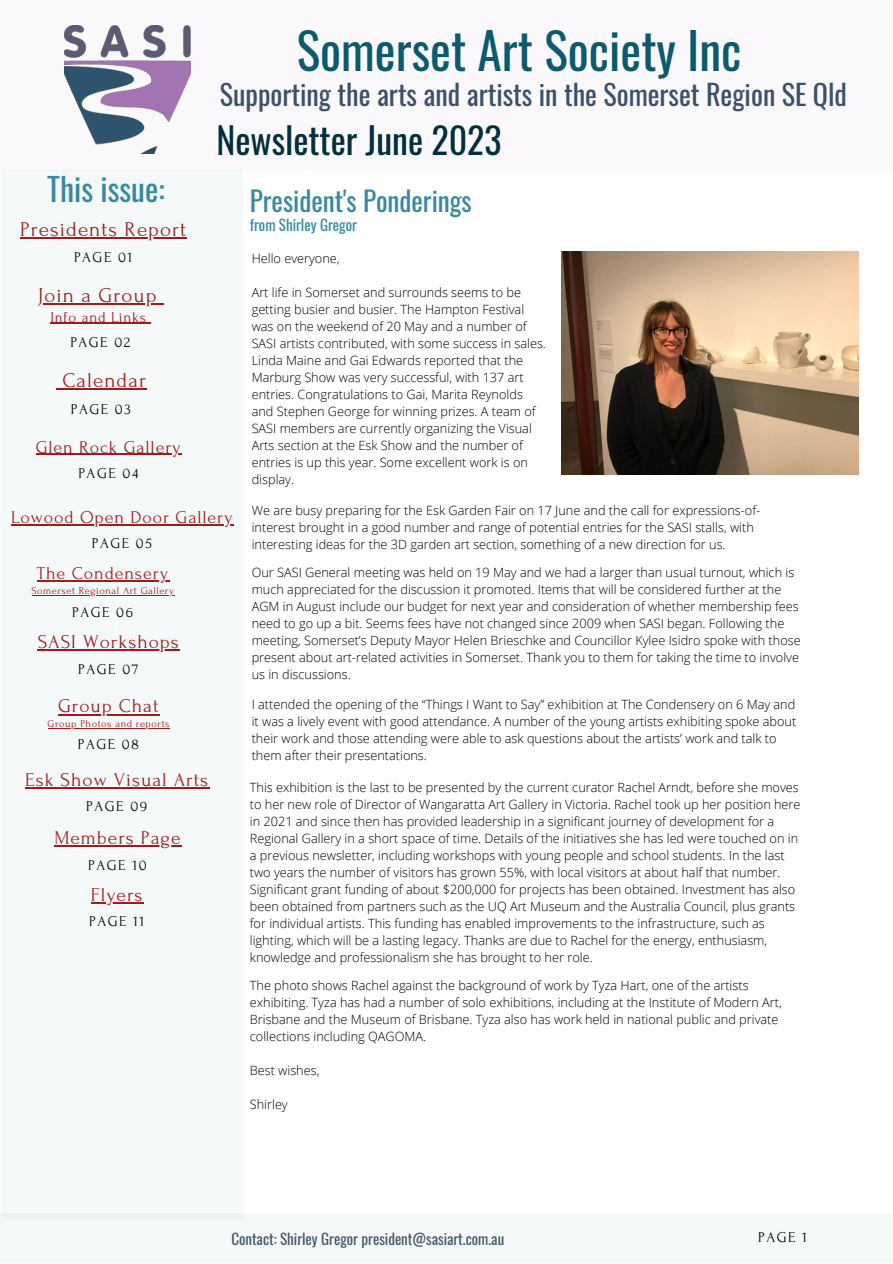
<style>
.page{position:relative;width:893px;height:1264px;background:#fff}
.page>*{position:absolute;margin:0;border:0;box-sizing:border-box;transform-origin:0 0}
.t1{font:49.5px "Oswald";color:#0b5a6d}
.t2{font:36px "Oswald";color:#012f3d}
.t3{font:31.5px "Oswald";color:#3589a1}
.t4{font:28.05px "Oswald";color:#3a506b}
.t5{font:27.15px "Oswald";color:#3589a1}
.t6{font:21px "Forum";letter-spacing:.05em;color:#a21b1b}
.t7{font:19.5px "Forum";letter-spacing:.05em;color:#a21b1b}
.t8{font:18px "Forum";letter-spacing:.05em;color:#a21b1b}
.t9{font:15px "Forum";letter-spacing:.1em;color:#000}
.t10{font:15px "Oswald";color:#435967}
.t11{font:15px "Oswald";color:#3589a1}
.t12{font:15px "Forum";letter-spacing:.05em;color:#a21b1b}
.t13{font:300 12.75px/17px "Open Sans";color:#000}
.t14{font:10.5px "Forum";letter-spacing:.05em;color:#a21b1b}
</style>
<div class="page">
<div style="left:0;top:0;width:892px;height:171px;background:#faf8fb"></div>
<img style="left:64px;top:26px;width:126px;height:128px">
<div style="left:1px;top:171px;width:241px;height:1048px;background:#f5f9fa"></div>
<div style="left:0;top:1212px;width:892px;height:50px;background:#f5f9fa"></div>
<img style="left:561px;top:251px;width:297px;height:223px">
<hr style="left:62px;top:388px;width:85px;height:1px;background:#a21b1b">
<hr style="left:20px;top:237px;width:167px;height:1px;background:#a21b1b">
<hr style="left:38px;top:303px;width:54px;height:2px;background:#a21b1b">
<hr style="left:92px;top:303px;width:65px;height:2px;background:#a21b1b">
<svg style="left:157px;top:303px;width:7px;height:2px"></svg>
<hr style="left:50px;top:323px;width:97px;height:1px;background:#a21b1b">
<hr style="left:36px;top:453px;width:146px;height:2px;background:#a21b1b">
<hr style="left:37px;top:580px;width:132px;height:2px;background:#a21b1b">
<hr style="left:32px;top:594px;width:142px;height:1px;background:#a21b1b">
<hr style="left:38px;top:649px;width:142px;height:1px;background:#a21b1b">
<hr style="left:25px;top:787px;width:184px;height:1px;background:#a21b1b">
<hr style="left:11px;top:524px;width:222px;height:1px;background:#a21b1b">
<hr style="left:58px;top:713px;width:102px;height:2px;background:#a21b1b">
<hr style="left:48px;top:727px;width:32px;height:1px;background:#a21b1b">
<hr style="left:80px;top:727px;width:90px;height:1px;background:#a21b1b">
<hr style="left:91px;top:902px;width:52px;height:1px;background:#a21b1b">
<hr style="left:54px;top:845px;width:128px;height:1px;background:#a21b1b">
<p class="t1" style="left:297px;top:12px;width:446px">Somerset Art Society Inc</p>
<p class="t4" style="left:220px;top:73px;width:628px">Supporting the arts and artists in the Somerset Region SE Qld</p>
<p class="t3" style="left:47px;top:165px;width:119px">This issue:</p>
<p class="t6" style="left:20px;top:218px;width:167px">Presidents Report</p>
<p class="t9" style="left:74px;top:249px;width:60px">PAGE 01</p>
<p class="t6" style="left:38px;top:284px;width:120px">Join a Group</p>
<p class="t12" style="left:50px;top:309px;width:97px">Info and Links</p>
<p class="t9" style="left:70px;top:334px;width:62px">PAGE 02</p>
<p class="t6" style="left:62px;top:369px;width:85px">Calendar</p>
<p class="t9" style="left:71px;top:401px;width:61px">PAGE 03</p>
<p class="t8" style="left:36px;top:437px;width:146px">Glen Rock Gallery</p>
<p class="t9" style="left:78px;top:465px;width:61px">PAGE 04</p>
<p class="t2" style="left:216px;top:112px;width:287px">Newsletter June 2023</p>
<p class="t5" style="left:250px;top:179px;width:223px">President's Ponderings</p>
<p class="t11" style="left:250px;top:213px;width:108px">from Shirley Gregor</p>
<p class="t13" style="left:252px;top:249px;width:89px">Hello everyone,</p>
<p class="t13" style="left:252px;top:283px;width:296px">Art life in Somerset and surrounds seems to be getting busier and busier. The Hampton Festival was on the weekend of 20 May and a number of SASI artists contributed, with some success in sales.<br>Linda Maine and Gai Edwards reported that the Marburg Show was very successful, with 137 art entries. Congratulations to Gai, Marita Reynolds and Stephen George for winning prizes. A team of SASI members are currently organizing the Visual Arts section at the Esk Show and the number of entries is up this year. Some excellent work is on display.</p>
<p class="t8" style="left:11px;top:507px;width:223px">Lowood Open Door Gallery</p>
<p class="t9" style="left:92px;top:535px;width:62px">PAGE 05</p>
<p class="t8" style="left:37px;top:563px;width:133px">The Condensery</p>
<p class="t14" style="left:32px;top:584px;width:144px">Somerset Regional Art Gallery</p>
<p class="t9" style="left:72px;top:604px;width:62px">PAGE 06</p>
<p class="t7" style="left:38px;top:631px;width:143px">SASI Workshops</p>
<p class="t9" style="left:78px;top:661px;width:62px">PAGE 07</p>
<p class="t7" style="left:58px;top:695px;width:102px">Group Chat</p>
<p class="t14" style="left:48px;top:717px;width:123px">Group Photos and reports</p>
<p class="t9" style="left:78px;top:736px;width:63px">PAGE 08</p>
<p class="t7" style="left:25px;top:769px;width:184px">Esk Show Visual Arts</p>
<p class="t9" style="left:86px;top:798px;width:62px">PAGE 09</p>
<p class="t7" style="left:54px;top:827px;width:128px">Members Page</p>
<p class="t9" style="left:88px;top:857px;width:60px">PAGE 10</p>
<p class="t7" style="left:91px;top:884px;width:53px">Flyers</p>
<p class="t9" style="left:89px;top:913px;width:57px">PAGE 11</p>
<p class="t13" style="left:252px;top:501px;width:510px">We are busy preparing for the Esk Garden Fair on 17 June and the call for expressions-of&shy;interest brought in a good number and range of potential entries for the SASI stalls, with interesting ideas for the 3D garden art section, something of a new direction for us.</p>
<p class="t13" style="left:252px;top:563px;width:550px">Our SASI General meeting was held on 19 May and we had a larger than usual turnout, which is much appreciated for the discussion it promoted. Items that will be considered further at the AGM in August include our budget for next year and consideration of whether membership fees need to go up a bit. Seems fees have not changed since 2009 when SASI began. Following the meeting, Somerset’s Deputy Mayor Helen Brieschke and Councillor Kylee Isidro spoke with those present about art-related activities in Somerset. Thank you to them for taking the time to involve us in discussions.</p>
<p class="t13" style="left:252px;top:695px;width:546px">I attended the opening of the “Things I Want to Say” exhibition at The Condensery on 6 May and it was a lively event with good attendance. A number of the young artists exhibiting spoke about their work and those attending were able to ask questions about the artists’ work and talk to them after their presentations.</p>
<p class="t13" style="left:250px;top:778px;width:552px">This exhibition is the last to be presented by the current curator Rachel Arndt, before she moves to her new role of Director of Wangaratta Art Gallery in Victoria. Rachel took up her position here in 2021 and since then has provided leadership in a significant journey of development for a Regional Gallery in a short space of time. Details of the initiatives she has led were touched on in a previous newsletter, including workshops with young people and school students. In the last two years the number of visitors has grown 55%, with local visitors at about half that number.<br>Significant grant funding of about $200,000 for projects has been obtained. Investment has also been obtained from partners such as the UQ Art Museum and the Australia Council, plus grants for individual artists. This funding has enabled improvements to the infrastructure, such as lighting, which will be a lasting legacy. Thanks are due to Rachel for the energy, enthusiasm, knowledge and professionalism she has brought to her role.</p>
<p class="t13" style="left:250px;top:976px;width:533px">The photo shows Rachel against the background of work by Tyza Hart, one of the artists exhibiting. Tyza has had a number of solo exhibitions, including at the Institute of Modern Art, Brisbane and the Museum of Brisbane. Tyza also has work held in national public and private collections including QAGOMA.</p>
<p class="t13" style="left:250px;top:1061px;width:71px">Best wishes,</p>
<p class="t13" style="left:250px;top:1095px;width:39px">Shirley</p>
<p class="t10" style="left:231px;top:1227px;width:274px">Contact: Shirley Gregor president@sasiart.com.au</p>
<p class="t9" style="left:758px;top:1228px;width:50px">PAGE 1</p>
</div>
